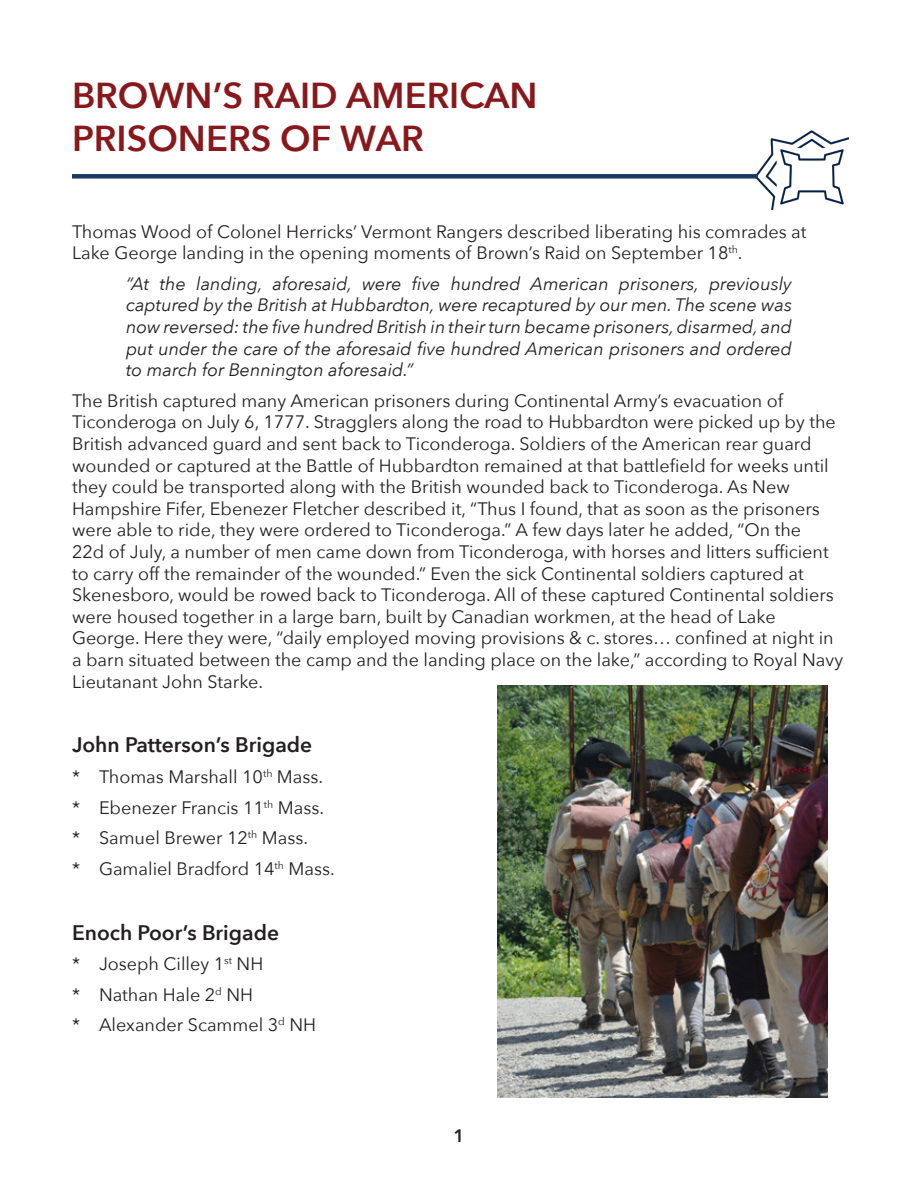
<style>
.page{position:relative;width:918px;height:1188px;background:#fff}
.page>*{position:absolute;margin:0;border:0;box-sizing:border-box;transform-origin:0 0}
.t1{font:600 36px "Avenir Next";color:#88181b}
.t2{font:600 21px "Avenir Next";color:#231f20}
.t3{font:18px/21.6px "Avenir Next";color:#231f20}
.t4{font:italic 18px/21.6px "Avenir Next";color:#231f20;text-align:justify}
.t5{font:600 18px "Avenir Next";color:#231f20}
</style>
<div class="page">
<img style="left:756px;top:130px;width:93px;height:80px">
<div style="left:72px;top:174px;width:686px;height:5px;background:#193962"></div>
<img style="left:498px;top:686px;width:329px;height:412px">
<p class="t1" style="left:72px;top:65px;width:467px">BROWN’S RAID AMERICAN</p>
<p class="t1" style="left:72px;top:108px;width:353px">PRISONERS OF WAR</p>
<p class="t3" style="left:72px;top:220px;width:736px">Thomas Wood of Colonel Herricks’ Vermont Rangers described liberating his comrades at<br>Lake George landing in the opening moments of Brown’s Raid on September 18<sup>th</sup>.</p>
<p class="t4" style="left:126px;top:272px;width:668px">“At the landing, aforesaid, were five hundred American prisoners, previously captured by the British at Hubbardton, were recaptured by our men. The scene was now reversed: the five hundred British in their turn became prisoners, disarmed, and put under the care of the aforesaid five hundred American prisoners and ordered to march for Bennington aforesaid.”</p>
<p class="t3" style="left:72px;top:389px;width:773px">The British captured many American prisoners during Continental Army’s evacuation of Ticonderoga on July 6, 1777. Stragglers along the road to Hubbardton were picked up by the British advanced guard and sent back to Ticonderoga. Soldiers of the American rear guard wounded or captured at the Battle of Hubbardton remained at that battlefield for weeks until they could be transported along with the British wounded back to Ticonderoga. As New Hampshire Fifer, Ebenezer Fletcher described it, “Thus I found, that as soon as the prisoners were able to ride, they were ordered to Ticonderoga.” A few days later he added, “On the<br>22d of July, a number of men came down from Ticonderoga, with horses and litters sufficient to carry off the remainder of the wounded.” Even the sick Continental soldiers captured at Skenesboro, would be rowed back to Ticonderoga. All of these captured Continental soldiers were housed together in a large barn, built by Canadian workmen, at the head of Lake George. Here they were, “daily employed moving provisions &amp; c. stores… confined at night in a barn situated between the camp and the landing place on the lake,” according to Royal Navy Lieutanant John Starke.</p>
<p class="t2" style="left:72px;top:727px;width:242px">John Patterson’s Brigade</p>
<p class="t3" style="left:72px;top:765px;width:253px">* Thomas Marshall 10<sup>th</sup> Mass.</p>
<p class="t3" style="left:72px;top:796px;width:254px">* Ebenezer Francis 11<sup>th</sup> Mass.</p>
<p class="t3" style="left:72px;top:826px;width:238px">* Samuel Brewer 12<sup>th</sup> Mass.</p>
<p class="t3" style="left:72px;top:857px;width:264px">* Gamaliel Bradford 14<sup>th</sup> Mass.</p>
<p class="t2" style="left:72px;top:914px;width:209px">Enoch Poor’s Brigade</p>
<p class="t3" style="left:72px;top:952px;width:193px">* Joseph Cilley 1<sup>st</sup> NH</p>
<p class="t3" style="left:72px;top:983px;width:183px">* Nathan Hale 2<sup>d</sup> NH</p>
<p class="t3" style="left:72px;top:1014px;width:246px">* Alexander Scammel 3<sup>d</sup> NH</p>
<p class="t5" style="left:454px;top:1120px;width:12px">1</p>
</div>
